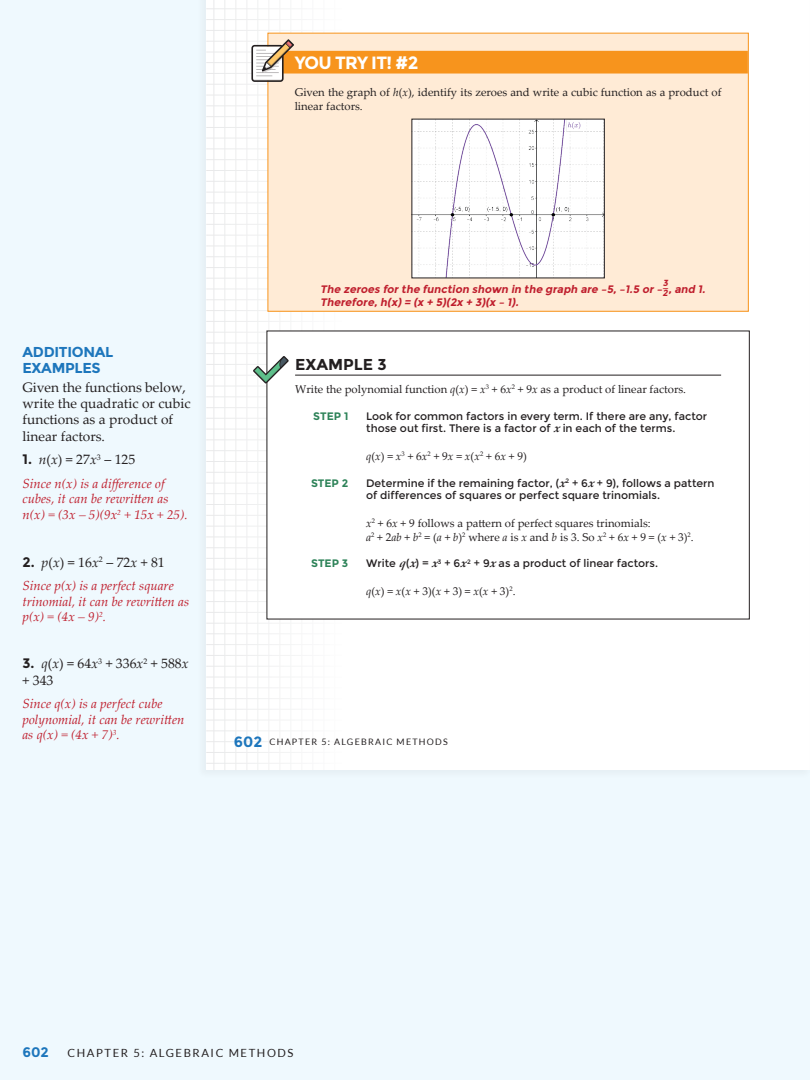
<style>
.page{position:relative;width:810px;height:1080px;background:#eff9fe}
.page>*{position:absolute;margin:0;border:0;box-sizing:border-box;transform-origin:0 0}
.t1{font:700 17.75px "Montserrat";letter-spacing:-.04em;color:#fff}
.t2{font:700 15.75px "Montserrat";color:#231f20}
.Sidebar_Heading{font:700 14.38px/16.2px "Montserrat";letter-spacing:-.02em;color:#1d76bc}
.t3{font:13.75px/16.2px "Palatino Linotype";color:#231f20}
.t4{font:700 13.75px "Montserrat";color:#1d76bc}
.Sidebar_Answer_NO_nu{font:italic 13.12px/15.8px "Palatino Linotype";color:#bf1e2d}
.t5{font:11.38px/13.8px "Palatino Linotype";color:#231f20}
.t6{font:11.25px "Lato";letter-spacing:.14em;color:#231f20}
.t7{font:10.88px/12.9px "Montserrat";color:#231f20}
.t8{font:italic 700 10.88px "Montserrat";color:#bf1e2d}
.t9{font:700 10.88px "Montserrat";color:#2e8359}
.t10{font:8.88px "Lato";letter-spacing:.14em;color:#231f20}
.t11{font:italic 700 8.88px "Montserrat";color:#bf1e2d}
.s1{font-style:italic}
.s2{font-family:"Montserrat";font-weight:700}
.s3{font-family:"Palatino Linotype";font-weight:700;font-style:italic;font-size:11.88px}
.s4{font-family:"Montserrat";font-weight:700;font-size:14.75px;color:#1d76bc}
</style>
<div class="page">
<div style="left:196px;top:0;width:614px;height:780px;background:#ebf5fa"></div>
<div style="left:206px;top:0;width:604px;height:770px;background:#fff"></div>
<hr style="left:807px;top:0;width:3px;height:780px;background:#fff">
<svg style="left:206px;top:0;width:140px;height:770px"></svg>
<div style="left:268px;top:33px;width:480px;height:278px;background:#ffebd6"></div>
<div style="left:268px;top:51px;width:480px;height:23px;background:#f7941d"></div>
<div style="left:267px;top:33px;width:482px;height:279px;border:1px solid #f7941d"></div>
<svg style="left:251px;top:39px;width:43px;height:43px"></svg>
<img style="left:413px;top:121px;width:190px;height:155px">
<svg style="left:266px;top:330px;width:484px;height:290px"></svg>
<svg style="left:253px;top:356px;width:36px;height:28px"></svg>
<p class="t1" style="left:295px;top:52px;width:125px">YOU TRY IT! #2</p>
<p class="t5" style="left:295px;top:85px;width:428px">Given the graph of <span class="s1">h</span>(<span class="s1">x</span>), identify its zeroes and write a cubic function as a product of linear factors.</p>
<p class="Sidebar_Heading" style="left:22px;top:344px;width:92px">ADDITIONAL<br>EXAMPLES</p>
<p class="t3" style="left:22px;top:378px;width:169px">Given the functions below, write the quadratic or cubic functions as a product of linear factors.</p>
<p class="t3" style="left:22px;top:451px;width:114px"><span class="s2">1.</span> <span class="s1">n</span>(<span class="s1">x</span>) = 27<span class="s1">x</span><sup>3</sup> – 125</p>
<p class="Sidebar_Answer_NO_nu" style="left:22px;top:475px;width:167px">Since n(x) is a difference of cubes, it can be rewritten as n(x) = (3x – 5)(9x<sup>2</sup> + 15x + 25).</p>
<p class="t3" style="left:22px;top:553px;width:144px"><span class="s2">2.</span> <span class="s1">p</span>(<span class="s1">x</span>) = 16<span class="s1">x</span><sup>2</sup> – 72<span class="s1">x</span> + 81</p>
<p class="Sidebar_Answer_NO_nu" style="left:22px;top:577px;width:168px">Since p(x) is a perfect square trinomial, it can be rewritten as p(x) = (4x – 9)<sup>2</sup>.</p>
<p class="t3" style="left:22px;top:655px;width:168px"><span class="s2">3.</span> <span class="s1">q</span>(<span class="s1">x</span>) = 64<span class="s1">x</span><sup>3</sup> + 336<span class="s1">x</span><sup>2</sup> + 588<span class="s1">x </span>+ 343</p>
<p class="Sidebar_Answer_NO_nu" style="left:22px;top:695px;width:163px">Since q(x) is a perfect cube polynomial, it can be rewritten as q(x) = (4x + 7)<sup>3</sup>.</p>
<p class="t11" style="left:663px;top:277px;width:9px">3</p>
<p class="t11" style="left:662px;top:282px;width:10px">—</p>
<p class="t8" style="left:320px;top:282px;width:346px">The zeroes for the function shown in the graph are –5,–1.5 or –</p>
<p class="t8" style="left:663px;top:282px;width:47px"><sub>2</sub>,and 1.</p>
<p class="t8" style="left:320px;top:296px;width:202px">Therefore,h(x)= (x + 5)(2x + 3)(x – 1).</p>
<p class="t2" style="left:295px;top:355px;width:93px">EXAMPLE 3</p>
<p class="t5" style="left:295px;top:382px;width:393px">Write the polynomial function <span class="s1">q</span>(<span class="s1">x</span>) = <span class="s1">x</span><sup>3</sup> + 6<span class="s1">x</span><sup>2</sup> + 9<span class="s1">x</span> as a product of linear factors.</p>
<p class="t9" style="left:313px;top:409px;width:37px">STEP 1</p>
<p class="t7" style="left:366px;top:409px;width:343px">Look for common factors in every term. If there are any, factor those out first. There is a factor of <span class="s3">x</span> in each of the terms.</p>
<p class="t5" style="left:366px;top:449px;width:162px"><span class="s1">q</span>(<span class="s1">x</span>) = <span class="s1">x</span><sup>3</sup> + 6<span class="s1">x</span><sup>2</sup> + 9<span class="s1">x</span> = <span class="s1">x</span>(<span class="s1">x</span><sup>2</sup> + 6<span class="s1">x</span> + 9)</p>
<p class="t9" style="left:311px;top:476px;width:39px">STEP 2</p>
<p class="t7" style="left:366px;top:476px;width:350px">Determine if the remaining factor, (<span class="s3">x</span><sup>2</sup> + 6<span class="s3">x</span> + 9), follows a pattern of differences of squares or perfect square trinomials.</p>
<p class="t5" style="left:366px;top:516px;width:329px"><span class="s1">x</span><sup>2</sup> + 6<span class="s1">x</span> + 9 follows a pattern of perfect squares trinomials:<br><span class="s1">a</span><sup>2</sup> + 2<span class="s1">ab</span> + <span class="s1">b</span><sup>2</sup> = (<span class="s1">a</span> + <span class="s1">b</span>)<sup>2</sup> where <span class="s1">a</span> is <span class="s1">x</span> and <span class="s1">b</span> is 3. So <span class="s1">x</span><sup>2</sup> + 6<span class="s1">x</span> + 9 = (<span class="s1">x</span> + 3)<sup>2</sup>.</p>
<p class="t9" style="left:311px;top:557px;width:39px">STEP 3</p>
<p class="t7" style="left:366px;top:557px;width:293px">Write <span class="s3">q</span>(<span class="s3">x</span>) = <span class="s3">x</span><sup>3</sup> + 6<span class="s3">x</span><sup>2</sup> + 9<span class="s3">x</span> as a product of linear factors.</p>
<p class="t5" style="left:366px;top:584px;width:151px"><span class="s1">q</span>(<span class="s1">x</span>) = <span class="s1">x</span>(<span class="s1">x</span> + 3)(<span class="s1">x</span> + 3) = <span class="s1">x</span>(<span class="s1">x</span> + 3)<sup>2</sup>.</p>
<p class="t10" style="left:234px;top:737px;width:215px"><span class="s4">602</span> CHAPTER 5: ALGEBRAIC METHODS</p>
<p class="t4" style="left:22px;top:1043px;width:28px">602</p>
<p class="t6" style="left:68px;top:1046px;width:228px">CHAPTER 5: ALGEBRAIC METHODS</p>
</div>
